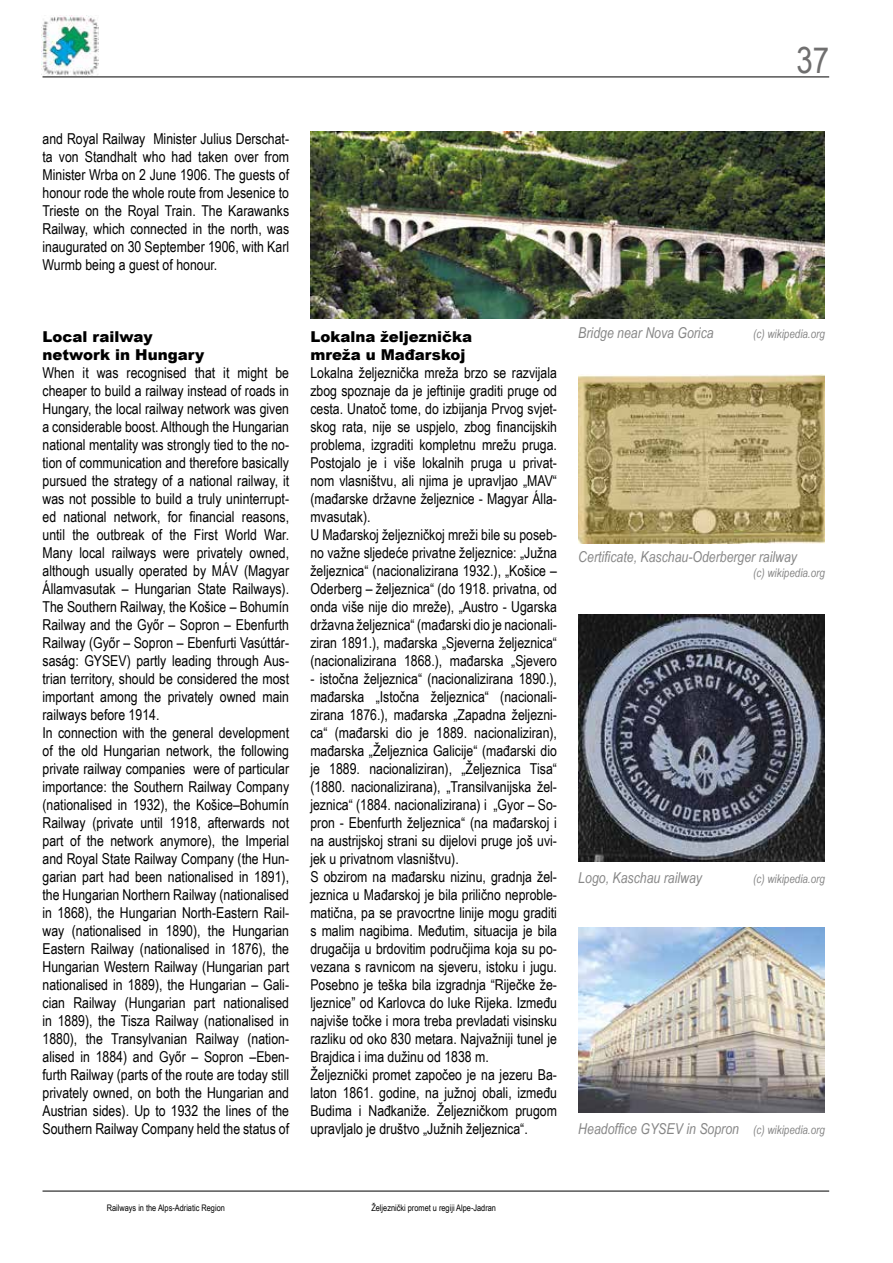
<style>
.page{position:relative;width:893px;height:1263px;background:#fff}
.page>*{position:absolute;margin:0;border:0;box-sizing:border-box;transform-origin:0 0}
.t1{font:36px "Arial Narrow";color:#706f6f}
.t2{font:15px/18px "Arial Narrow";color:#000}
.t3{font:italic 15px "Arial Narrow";color:#878787}
.t4{font:900 15px/18px "Arial";color:#000}
.t5{font:italic 12px "Arial Narrow";color:#878787}
.t6{font:9px "Arial Narrow";color:#000}
.s1{font-size:12px}
</style>
<div class="page">
<hr style="left:43px;top:77px;width:786px;height:1px;background:#000">
<hr style="left:43px;top:1191px;width:786px;height:1px;background:#000">
<img style="left:41px;top:16px;width:58px;height:59px">
<img style="left:310px;top:132px;width:515px;height:187px">
<img style="left:578px;top:374px;width:247px;height:169px">
<img style="left:578px;top:614px;width:247px;height:247px">
<img style="left:578px;top:928px;width:247px;height:185px">
<h1 class="t1" style="left:796px;top:34px;width:34px">37</h1>
<p class="t2" style="left:43px;top:129px;width:248px;text-align:justify">and Royal Railway Minister Julius Derschat&shy;ta von Standhalt who had taken over from Minister Wrba on 2 June 1906. The guests of honour rode the whole route from Jesenice to Trieste on the Royal Train. The Karawanks Railway, which connected in the north, was inaugurated on 30 September 1906, with Karl Wurmb being a guest of honour.</p>
<p class="t4" style="left:43px;top:327px;width:163px">Local railway network in Hungary</p>
<p class="t2" style="left:43px;top:363px;width:248px">When it was recognised that it might be cheaper to build a railway instead of roads in Hungary, the local railway network was given a considerable boost. Although the Hungarian national mentality was strongly tied to the no&shy;tion of communication and therefore basically pursued the strategy of a national railway, it was not possible to build a truly uninterrupt&shy;ed national network, for financial reasons, until the outbreak of the First World War.<br>Many local railways were privately owned, although usually operated by MÁV (Magyar Államvasutak – Hungarian State Railways).<br>The Southern Railway, the Košice – Bohumín Railway and the Győr – Sopron – Ebenfurth Railway (Győr – Sopron – Ebenfurti Vasúttár&shy;saság: GYSEV) partly leading through Aus&shy;trian territory, should be considered the most important among the privately owned main railways before 1914.<br>In connection with the general development of the old Hungarian network, the following private railway companies were of particular importance: the Southern Railway Company (nationalised in 1932), the Košice–Bohumín Railway (private until 1918, afterwards not part of the network anymore), the Imperial and Royal State Railway Company (the Hun&shy;garian part had been nationalised in 1891), the Hungarian Northern Railway (nationalised in 1868), the Hungarian North-Eastern Rail&shy;way (nationalised in 1890), the Hungarian Eastern Railway (nationalised in 1876), the Hungarian Western Railway (Hungarian part nationalised in 1889), the Hungarian – Gali&shy;cian Railway (Hungarian part nationalised in 1889), the Tisza Railway (nationalised in 1880), the Transylvanian Railway (nation&shy;alised in 1884) and Győr – Sopron –Eben&shy;furth Railway (parts of the route are today still privately owned, on both the Hungarian and Austrian sides). Up to 1932 the lines of the Southern Railway Company held the status of</p>
<p class="t4" style="left:310px;top:327px;width:163px">Lokalna željeznička mreža u Mađarskoj</p>
<p class="t2" style="left:310px;top:363px;width:248px">Lokalna željeznička mreža brzo se razvijala zbog spoznaje da je jeftinije graditi pruge od cesta. Unatoč tome, do izbijanja Prvog svjet&shy;skog rata, nije se uspjelo, zbog financijskih problema, izgraditi kompletnu mrežu pruga.<br>Postojalo je i više lokalnih pruga u privat&shy;nom vlasništvu, ali njima je upravljao „MAV“ (mađarske državne željeznice - Magyar Álla&shy;mvasutak).<br>U Mađarskoj željezničkoj mreži bile su poseb&shy;no važne sljedeće privatne željeznice: „Južna željeznica“ (nacionalizirana 1932.), „Košice – Oderberg – željeznica“ (do 1918. privatna, od onda više nije dio mreže), „Austro - Ugarska državna željeznica“ (mađarski dio je nacionali&shy;ziran 1891.), mađarska „Sjeverna željeznica“ (nacionalizirana 1868.), mađarska „Sjevero</p>
<p class="t2" style="left:310px;top:669px;width:248px">- istočna željeznica“ (nacionalizirana 1890.), mađarska „Istočna željeznica“ (nacionali&shy;zirana 1876.), mađarska „Zapadna željezni&shy;ca“ (mađarski dio je 1889. nacionaliziran), mađarska „Željeznica Galicije“ (mađarski dio je 1889. nacionaliziran), „Željeznica Tisa“ (1880. nacionalizirana), „Transilvanijska žel&shy;jeznica“ (1884. nacionalizirana) i „Gyor – So&shy;pron - Ebenfurth željeznica“ (na mađarskoj i na austrijskoj strani su dijelovi pruge još uvi&shy;jek u privatnom vlasništvu).<br>S obzirom na mađarsku nizinu, gradnja žel&shy;jeznica u Mađarskoj je bila prilično neproble&shy;matična, pa se pravocrtne linije mogu graditi s malim nagibima. Međutim, situacija je bila drugačija u brdovitim područjima koja su po&shy;vezana s ravnicom na sjeveru, istoku i jugu.<br>Posebno je teška bila izgradnja “Riječke že&shy;ljeznice” od Karlovca do luke Rijeka. Između najviše točke i mora treba prevladati visinsku razliku od oko 830 metara. Najvažniji tunel je Brajdica i ima dužinu od 1838 m.<br>Željeznički promet započeo je na jezeru Ba&shy;laton 1861. godine, na južnoj obali, između Budima i Nađkaniže. Željezničkom prugom upravljalo je društvo „Južnih željeznica“.</p>
<p class="t3" style="left:578px;top:322px;width:137px">Bridge near Nova Gorica</p>
<p class="t5" style="left:753px;top:325px;width:73px">(c) wikipedia.org</p>
<p class="t3" style="left:578px;top:546px;width:220px">Certificate, Kaschau-Oderberger railway</p>
<p class="t5" style="left:753px;top:564px;width:73px">(c) wikipedia.org</p>
<p class="t3" style="left:578px;top:867px;width:125px">Logo, Kaschau railway</p>
<p class="t5" style="left:753px;top:870px;width:73px">(c) wikipedia.org</p>
<p class="t3" style="left:578px;top:1118px;width:248px">Headoffice GYSEV in Sopron <span class="s1">(c) wikipedia.org</span></p>
<p class="t6" style="left:107px;top:1201px;width:120px">Railways in the Alps-Adriatic Region</p>
<p class="t6" style="left:371px;top:1201px;width:126px">Željeznički promet u regiji Alpe-Jadran</p>
</div>
